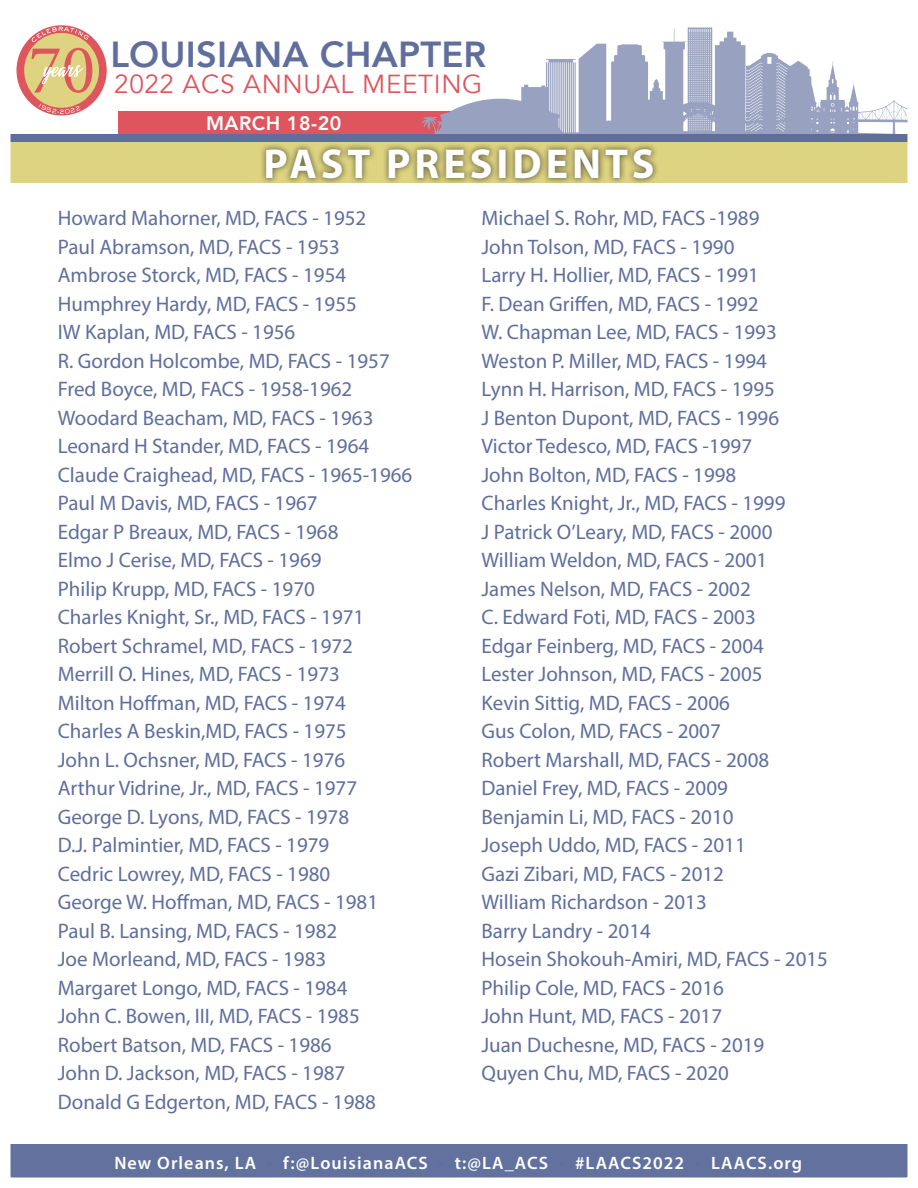
<style>
.page{position:relative;width:918px;height:1188px;background:#fff}
.page>*{position:absolute;margin:0;border:0;box-sizing:border-box;transform-origin:0 0}
.t1{font:700 42px "Myriad Pro";letter-spacing:.095em;color:#fff}
.t2{font:800 36.15px "Avenir";letter-spacing:.005em;color:#5f6e9c}
.t3{font:26.1px "Avenir";letter-spacing:.025em;color:#de555d}
.t4{font:21px "Myriad Pro";color:#5f6e9c}
.t5{font:800 19.5px "Avenir";letter-spacing:.025em;color:#fff}
.t6{font:600 18px "Myriad Pro";letter-spacing:.06em;color:#fff}
.s1{color:#5f6e9c}
</style>
<div class="page">
<div style="left:118px;top:111px;width:363px;height:23px;background:#de555d"></div>
<div style="left:0;top:1145px;width:918px;height:35px;background:#5f6e9c"></div>
<svg style="left:419px;top:27px;width:488px;height:108px"></svg>
<div style="left:0;top:135px;width:918px;height:7px;background:#5f6e9c"></div>
<div style="left:0;top:142px;width:918px;height:40px;background:#ddd380"></div>
<div style="left:16px;top:25px;width:91px;height:90px;background:#de555d;border-radius:50%"></div>
<div style="left:24px;top:33px;width:75px;height:75px;background:#ddd380;border-radius:50%"></div>
<svg style="left:31px;top:48px;width:61px;height:45px"></svg>
<svg style="left:39px;top:104px;width:41px;height:10px"></svg>
<svg style="left:31px;top:27px;width:58px;height:15px"></svg>
<div style="left:259px;top:142px;width:401px;height:43px;background:#231f20;opacity:.57"></div>
<h2 class="t2" style="left:110px;top:27px;width:378px">LOUISIANA CHAPTER</h2>
<p class="t3" style="left:114px;top:69px;width:370px">2022 ACS ANNUAL MEETING</p>
<p class="t5" style="left:206px;top:108px;width:137px">MARCH 18-20</p>
<p class="t1" style="left:264px;top:136px;width:392px">PAST PRESIDENTS</p>
<p class="t4" style="left:58px;top:205px;width:310px">Howard Mahorner, MD, FACS - 1952</p>
<p class="t4" style="left:58px;top:234px;width:284px">Paul Abramson, MD, FACS - 1953</p>
<p class="t4" style="left:58px;top:262px;width:290px">Ambrose Storck, MD, FACS - 1954</p>
<p class="t4" style="left:58px;top:291px;width:301px">Humphrey Hardy, MD, FACS - 1955</p>
<p class="t4" style="left:58px;top:319px;width:239px">IW Kaplan, MD, FACS - 1956</p>
<p class="t4" style="left:58px;top:348px;width:334px">R. Gordon Holcombe, MD, FACS - 1957</p>
<p class="t4" style="left:58px;top:376px;width:296px">Fred Boyce, MD, FACS - 1958-1962</p>
<p class="t4" style="left:58px;top:405px;width:317px">Woodard Beacham, MD, FACS - 1963</p>
<p class="t4" style="left:58px;top:433px;width:313px">Leonard H Stander, MD, FACS - 1964</p>
<p class="t4" style="left:58px;top:462px;width:356px">Claude Craighead, MD, FACS - 1965-1966</p>
<p class="t4" style="left:58px;top:490px;width:261px">Paul M Davis, MD, FACS - 1967</p>
<p class="t4" style="left:58px;top:519px;width:282px">Edgar P Breaux, MD, FACS - 1968</p>
<p class="t4" style="left:58px;top:547px;width:265px">Elmo J Cerise, MD, FACS - 1969</p>
<p class="t4" style="left:58px;top:576px;width:259px">Philip Krupp, MD, FACS - 1970</p>
<p class="t4" style="left:58px;top:604px;width:308px">Charles Knight, Sr., MD, FACS - 1971</p>
<p class="t4" style="left:58px;top:633px;width:297px">Robert Schramel, MD, FACS - 1972</p>
<p class="t4" style="left:58px;top:661px;width:284px">Merrill O. Hines, MD, FACS - 1973</p>
<p class="t4" style="left:58px;top:690px;width:290px">Milton Hoffman, MD, FACS - 1974</p>
<p class="t4" style="left:58px;top:718px;width:290px">Charles A Beskin,MD, FACS - 1975</p>
<p class="t4" style="left:58px;top:747px;width:289px">John L. Ochsner, MD, FACS - 1976</p>
<p class="t4" style="left:58px;top:775px;width:301px">Arthur Vidrine, Jr., MD, FACS - 1977</p>
<p class="t4" style="left:58px;top:804px;width:293px">George D. Lyons, MD, FACS - 1978</p>
<p class="t4" style="left:58px;top:832px;width:273px">D.J. Palmintier, MD, FACS - 1979</p>
<p class="t4" style="left:58px;top:861px;width:274px">Cedric Lowrey, MD, FACS - 1980</p>
<p class="t4" style="left:58px;top:889px;width:322px">George W. Hoffman, MD, FACS - 1981</p>
<p class="t4" style="left:58px;top:918px;width:281px">Paul B. Lansing, MD, FACS - 1982</p>
<p class="t4" style="left:58px;top:946px;width:270px">Joe Morleand, MD, FACS - 1983</p>
<p class="t4" style="left:58px;top:975px;width:291px">Margaret Longo, MD, FACS - 1984</p>
<p class="t4" style="left:58px;top:1003px;width:304px">John C. Bowen, III, MD, FACS - 1985</p>
<p class="t4" style="left:58px;top:1032px;width:275px">Robert Batson, MD, FACS - 1986</p>
<p class="t4" style="left:58px;top:1060px;width:289px">John D. Jackson, MD, FACS - 1987</p>
<p class="t4" style="left:58px;top:1089px;width:320px">Donald G Edgerton, MD, FACS - 1988</p>
<p class="t4" style="left:482px;top:205px;width:280px">Michael S. Rohr, MD, FACS -1989</p>
<p class="t4" style="left:482px;top:234px;width:254px">John Tolson, MD, FACS - 1990</p>
<p class="t4" style="left:482px;top:262px;width:279px">Larry H. Hollier, MD, FACS - 1991</p>
<p class="t4" style="left:482px;top:291px;width:279px">F. Dean Griffen, MD, FACS - 1992</p>
<p class="t4" style="left:482px;top:319px;width:297px">W. Chapman Lee, MD, FACS - 1993</p>
<p class="t4" style="left:482px;top:348px;width:287px">Weston P. Miller, MD, FACS - 1994</p>
<p class="t4" style="left:482px;top:376px;width:295px">Lynn H. Harrison, MD, FACS - 1995</p>
<p class="t4" style="left:482px;top:405px;width:299px">J Benton Dupont, MD, FACS - 1996</p>
<p class="t4" style="left:482px;top:433px;width:272px">Victor Tedesco, MD, FACS -1997</p>
<p class="t4" style="left:482px;top:462px;width:256px">John Bolton, MD, FACS - 1998</p>
<p class="t4" style="left:482px;top:490px;width:306px">Charles Knight, Jr., MD, FACS - 1999</p>
<p class="t4" style="left:482px;top:519px;width:292px">J Patrick O’Leary, MD, FACS - 2000</p>
<p class="t4" style="left:482px;top:547px;width:287px">William Weldon, MD, FACS - 2001</p>
<p class="t4" style="left:482px;top:576px;width:271px">James Nelson, MD, FACS - 2002</p>
<p class="t4" style="left:482px;top:604px;width:276px">C. Edward Foti, MD, FACS - 2003</p>
<p class="t4" style="left:482px;top:633px;width:284px">Edgar Feinberg, MD, FACS - 2004</p>
<p class="t4" style="left:482px;top:661px;width:283px">Lester Johnson, MD, FACS - 2005</p>
<p class="t4" style="left:482px;top:690px;width:250px">Kevin Sittig, MD, FACS - 2006</p>
<p class="t4" style="left:482px;top:718px;width:241px">Gus Colon, MD, FACS - 2007</p>
<p class="t4" style="left:482px;top:747px;width:289px">Robert Marshall, MD, FACS - 2008</p>
<p class="t4" style="left:482px;top:775px;width:248px">Daniel Frey, MD, FACS - 2009</p>
<p class="t4" style="left:482px;top:804px;width:254px">Benjamin Li, MD, FACS - 2010</p>
<p class="t4" style="left:482px;top:832px;width:266px">Joseph Uddo, MD, FACS - 2011</p>
<p class="t4" style="left:482px;top:861px;width:244px">Gazi Zibari, MD, FACS - 2012</p>
<p class="t4" style="left:482px;top:889px;width:227px">William Richardson - 2013</p>
<p class="t4" style="left:482px;top:918px;width:171px">Barry Landry - 2014</p>
<p class="t4" style="left:482px;top:946px;width:348px">Hosein Shokouh-Amiri, MD, FACS - 2015</p>
<p class="t4" style="left:482px;top:975px;width:244px">Philip Cole, MD, FACS - 2016</p>
<p class="t4" style="left:482px;top:1003px;width:242px">John Hunt, MD, FACS - 2017</p>
<p class="t4" style="left:482px;top:1032px;width:284px">Juan Duchesne, MD, FACS - 2019</p>
<p class="t4" style="left:482px;top:1060px;width:249px">Quyen Chu, MD, FACS - 2020</p>
<p class="t6" style="left:114px;top:1152px;width:689px">New Orleans, LA <span class="s1">•</span> f:@LouisianaACS <span class="s1">•</span> t:@LA_ACS <span class="s1">•</span> #LAACS2022 <span class="s1">•</span> LAACS.org</p>
</div>
